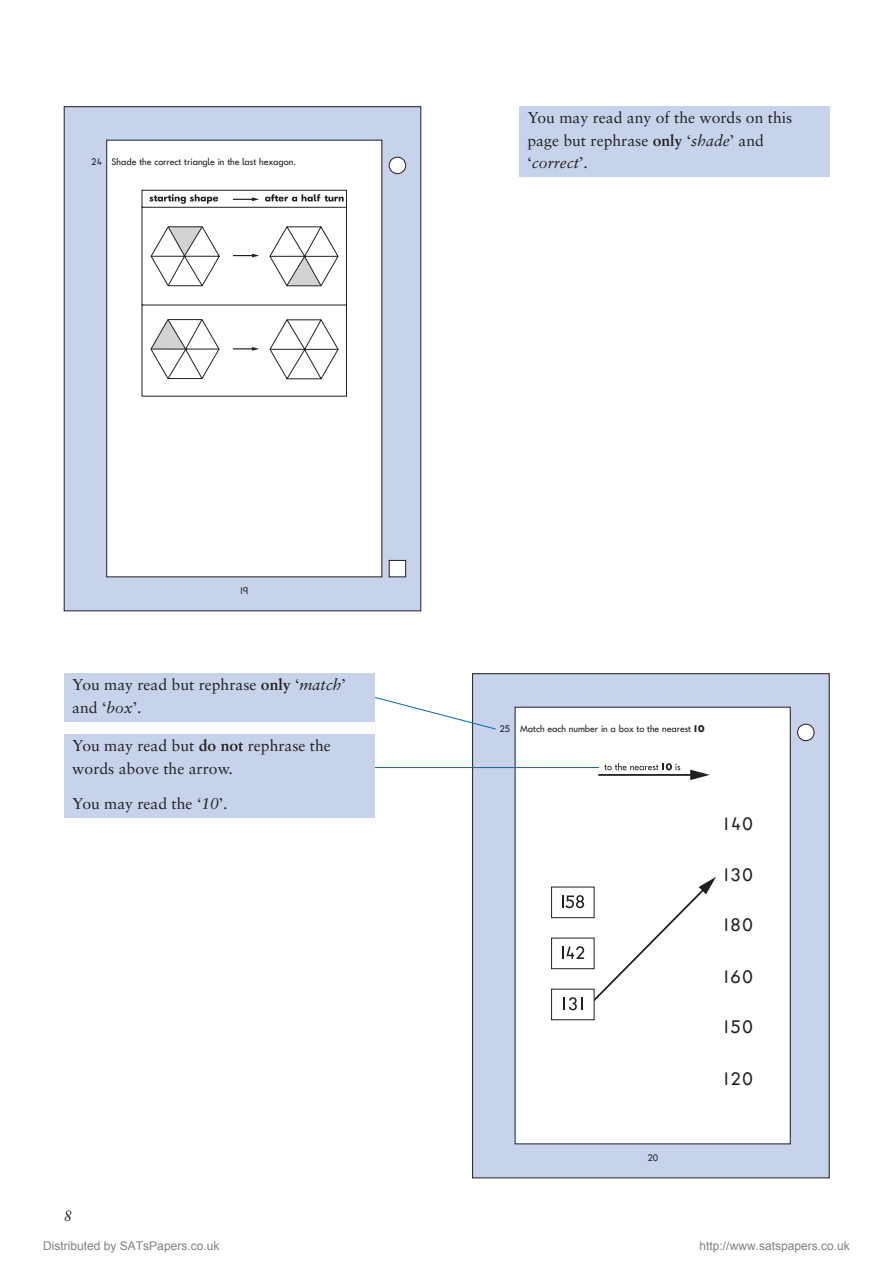
<style>
.page{position:relative;width:893px;height:1262px;background:#fff}
.page>*{position:absolute;margin:0;border:0;box-sizing:border-box;transform-origin:0 0}
.t1{font:18.3px "QCA";letter-spacing:.1em;color:#231f20}
.t2{font:15.75px/22.5px "Sabon";color:#231f20}
.t3{font:italic 15px "Sabon";color:#231f20}
.t4{font:12px "Arial";color:#808080}
.t5{font:9.6px "QCA";color:#231f20}
.s1{font-weight:700}
.s2{font-style:italic}
</style>
<div class="page">
<div style="left:64px;top:107px;width:357px;height:504px;background:#c6d3eb"></div>
<div style="left:106px;top:140px;width:276px;height:437px;background:#fff;border:1px solid #231f20"></div>
<div style="left:389px;top:560px;width:17px;height:17px;background:#fff;border:1px solid #231f20"></div>
<svg style="left:388px;top:157px;width:18px;height:17px"></svg>
<svg style="left:141px;top:190px;width:206px;height:207px"></svg>
<div style="left:472px;top:673px;width:357px;height:504px;background:#c6d3eb"></div>
<div style="left:515px;top:707px;width:275px;height:437px;background:#fff"></div>
<svg style="left:591px;top:877px;width:125px;height:126px"></svg>
<svg style="left:562px;top:895px;width:22px;height:13px"></svg>
<div style="left:551px;top:886px;width:43px;height:32px;border:1px solid #231f20"></div>
<svg style="left:562px;top:946px;width:22px;height:13px"></svg>
<div style="left:551px;top:937px;width:43px;height:32px;border:1px solid #231f20"></div>
<div style="left:551px;top:988px;width:43px;height:32px;background:#fff;border:1px solid #231f20"></div>
<svg style="left:563px;top:997px;width:19px;height:13px"></svg>
<hr style="left:598px;top:774px;width:95px;height:2px;background:#231f20">
<svg style="left:690px;top:769px;width:19px;height:11px"></svg>
<svg style="left:604px;top:763px;width:76px;height:7px"></svg>
<svg style="left:797px;top:723px;width:17px;height:18px"></svg>
<div style="left:519px;top:106px;width:310px;height:71px;background:#c6d3eb"></div>
<svg style="left:366px;top:694px;width:130px;height:36px"></svg>
<div style="left:64px;top:673px;width:310px;height:48px;background:#c6d3eb"></div>
<hr style="left:364px;top:767px;width:235px;height:1px;background:#006bb6">
<div style="left:64px;top:734px;width:310px;height:83px;background:#c6d3eb"></div>
<p class="t5" style="left:91px;top:157px;width:206px">24 Shade the correct triangle in the last hexagon.</p>
<p class="t2" style="left:527px;top:108px;width:266px">You may read any of the words on this page but rephrase <span class="s1">only</span> ‘<span class="s2">shade</span>’ and ‘<span class="s2">correct</span>’.</p>
<p class="t5" style="left:240px;top:586px;width:9px">19</p>
<p class="t2" style="left:72px;top:675px;width:275px">You may read but rephrase <span class="s1">only</span> ‘<span class="s2">match</span>’ and ‘<span class="s2">box</span>’.</p>
<p class="t2" style="left:72px;top:735px;width:260px">You may read but <span class="s1">do not</span> rephrase the words above the arrow.</p>
<p class="t2" style="left:72px;top:793px;width:157px">You may read the ‘<span class="s2">10</span>’.</p>
<p class="t3" style="left:64px;top:1209px;width:10px">8</p>
<p class="t5" style="left:499px;top:724px;width:206px">25 Match each number in a box to the nearest <span class="s1">10</span></p>
<p class="t5" style="left:647px;top:1153px;width:12px">20</p>
<p class="t1" style="left:724px;top:815px;width:30px">140</p>
<p class="t1" style="left:724px;top:867px;width:30px">130</p>
<p class="t1" style="left:724px;top:917px;width:30px">180</p>
<p class="t1" style="left:724px;top:968px;width:30px">160</p>
<p class="t1" style="left:724px;top:1019px;width:30px">150</p>
<p class="t1" style="left:724px;top:1071px;width:30px">120</p>
<p class="t4" style="left:43px;top:1238px;width:178px">Distributed by SATsPapers.co.uk</p>
<p class="t4" style="left:699px;top:1238px;width:152px">http://www.satspapers.co.uk</p>
</div>
